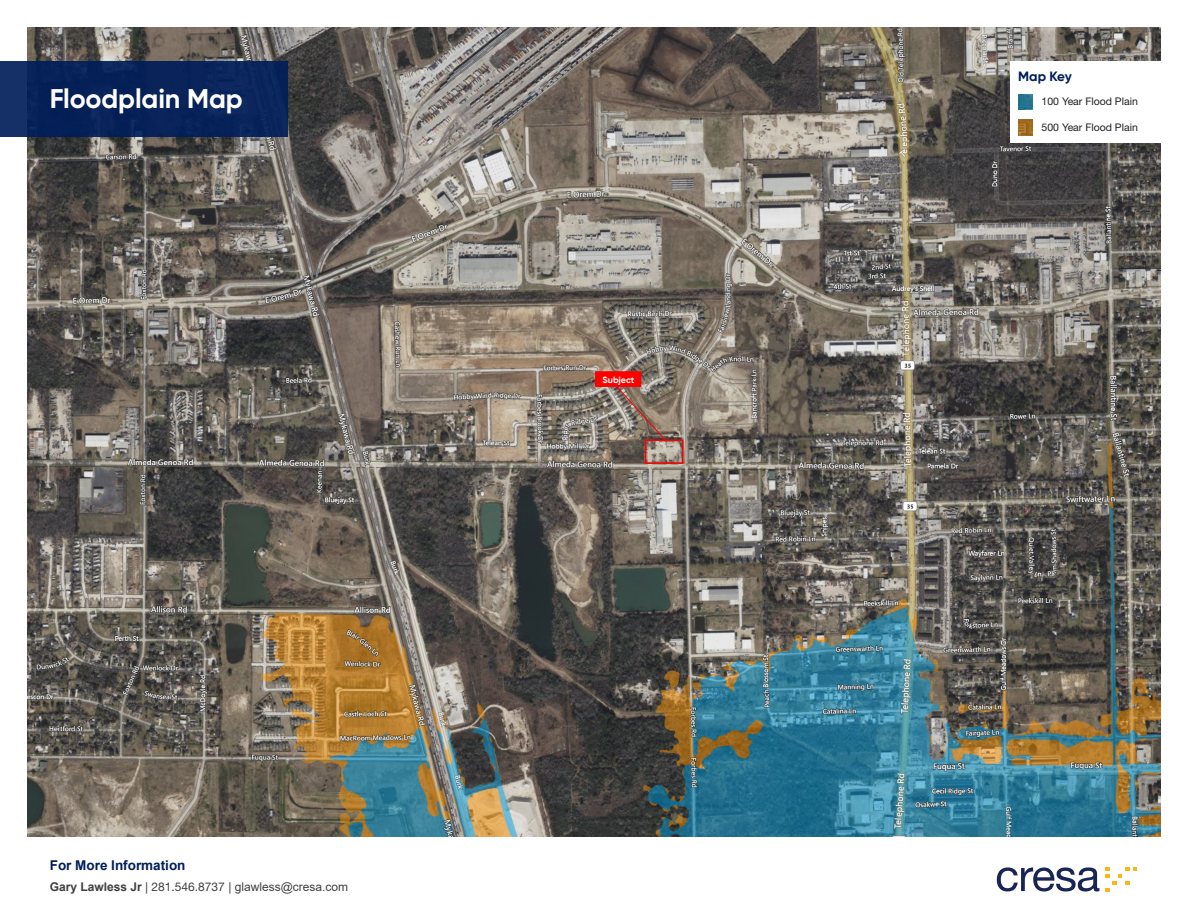
<style>
.page{position:relative;width:1188px;height:918px;background:#fff}
.page>*{position:absolute;margin:0;border:0;box-sizing:border-box;transform-origin:0 0}
.Big_Data_63_60_Caps_Sans{font:700 27px "Gilroy";letter-spacing:-.005em;color:#fff}
.t1{font:700 13.5px "Arial";color:#001e5a}
.t2{font:700 13.5px "Gilroy";letter-spacing:-.01em;color:#001e5a}
.Text_White{font:12px "Arial";color:#413f41}
.t3{font:10.5px "Helvetica Neue LT Std";color:#231f20}
.t4{font:700 9px "Gilroy";color:#fff}
.s1{font-weight:700}
.s2{font-family:"Helvetica Neue LT Std"}
</style>
<div class="page">
<img style="left:27px;top:27px;width:1134px;height:810px">
<div style="left:0;top:61px;width:287px;height:75px;background:linear-gradient(to right,#0a255c,#08235a)"></div>
<div style="left:595px;top:371px;width:46px;height:16px;background:#f00;border:2px solid #f00"></div>
<svg style="left:612px;top:381px;width:55px;height:61px;background:#92756a"></svg>
<div style="left:1010px;top:61px;width:151px;height:81px;background:#fff"></div>
<img style="left:1018px;top:94px;width:14px;height:15px">
<img style="left:1018px;top:120px;width:14px;height:15px">
<div style="left:645px;top:440px;width:38px;height:24px;border:2px solid #f00"></div>
<svg style="left:997px;top:867px;width:102px;height:25px"></svg>
<svg style="left:1106px;top:867px;width:31px;height:24px"></svg>
<p class="Big_Data_63_60_Caps_Sans" style="left:50px;top:82px;width:195px">Floodplain Map</p>
<p class="t1" style="left:50px;top:856px;width:137px">For More Information</p>
<p class="Text_White" style="left:50px;top:878px;width:300px"><span class="s1">Gary Lawless Jr</span> | <span class="s2">281.546.8737</span> | glawless@cresa.com</p>
<p class="t4" style="left:603px;top:374px;width:33px">Subject</p>
<p class="t2" style="left:1018px;top:67px;width:55px">Map Key</p>
<p class="t3" style="left:1042px;top:95px;width:98px">100 Year Flood Plain</p>
<p class="t3" style="left:1042px;top:121px;width:98px">500 Year Flood Plain</p>
</div>
